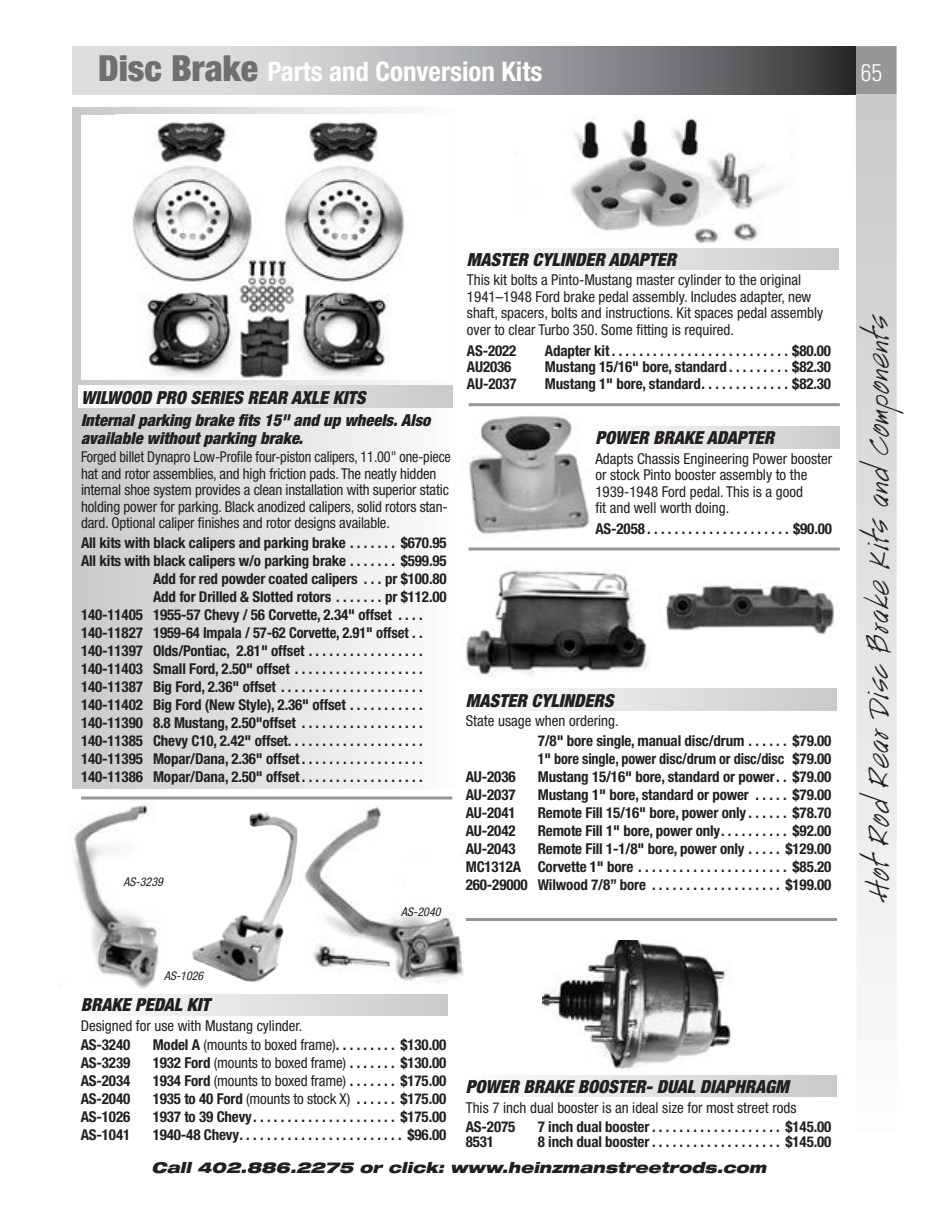
<style>
.page{position:relative;width:945px;height:1215px;background:#fff}
.page>*{position:absolute;margin:0;border:0;box-sizing:border-box;transform-origin:0 0}
.t1{font:30px "Handwriting";color:#231f20}
.t2{font:700 condensed 27px "Helvetica Neue";color:#fff}
.t3{font:300 condensed 24px "Univers";color:#fff}
.t4{font:italic 900 condensed 18px "Helvetica Neue";color:#231f20}
.t5{font:italic 900 condensed 16.5px/18px "Helvetica Neue";color:#231f20}
.t6{font:700 condensed 15px/18px "Helvetica Neue";letter-spacing:-.01em;color:#231f20}
.t7{font:condensed 15px/16.5px "Helvetica Neue";color:#231f20}
.t8{font:condensed 15px/16.5px "Helvetica Neue";color:#231f20;scale:.95 1}
.t9{font:italic 900 expanded 15px "Helvetica Neue";color:#231f20}
.t10{font:italic condensed 12px "Helvetica Neue";color:#231f20}
.s1{font-weight:900;font-size:36px;color:#6d6f71}
.s2{font-weight:400}
</style>
<div class="page">
<div style="left:73px;top:994px;width:374px;height:22px;background:linear-gradient(to right,#fdfefe,#c8cacb)"></div>
<img style="left:74px;top:804px;width:85px;height:185px">
<img style="left:469px;top:416px;width:123px;height:118px">
<div style="left:856px;top:46px;width:41px;height:49px;background:#949698"></div>
<svg style="left:72px;top:46px;width:784px;height:48px;background:#a1a2a4"></svg>
<svg style="left:856px;top:94px;width:41px;height:893px;background:#dedfe0"></svg>
<div style="left:73px;top:107px;width:387px;height:681px;background:linear-gradient(to right,#c8c9cb,#fcfdfd)"></div>
<div style="left:78px;top:386px;width:374px;height:21px;background:linear-gradient(to right,#fdfefe,#c8cacb)"></div>
<div style="left:81px;top:115px;width:371px;height:265px;background:#fff"></div>
<img style="left:132px;top:121px;width:273px;height:257px">
<svg style="left:81px;top:796px;width:371px;height:4px"></svg>
<hr style="left:469px;top:547px;width:371px;height:3px;background:#949698">
<hr style="left:466px;top:918px;width:371px;height:3px;background:#949698">
<div style="left:464px;top:248px;width:374px;height:22px;background:linear-gradient(to right,#fdfefe,#c8cacb)"></div>
<div style="left:598px;top:427px;width:242px;height:21px;background:linear-gradient(to right,#fdfefe,#c8cacc)"></div>
<hr style="left:469px;top:403px;width:371px;height:3px;background:#949698">
<div style="left:463px;top:1075px;width:374px;height:22px;background:linear-gradient(to right,#fdfefe,#c8c9cb)"></div>
<img style="left:543px;top:940px;width:188px;height:131px">
<img style="left:304px;top:806px;width:160px;height:178px">
<img style="left:192px;top:812px;width:105px;height:170px">
<div style="left:463px;top:688px;width:374px;height:22px;background:linear-gradient(to right,#fdfefe,#c8c9cb)"></div>
<img style="left:461px;top:570px;width:189px;height:107px">
<img style="left:665px;top:583px;width:169px;height:52px">
<img style="left:570px;top:114px;width:211px;height:129px">
<h2 class="t2" style="left:98px;top:55px;width:446px"><span class="s1">Disc Brake</span> Parts and Conversion Kits</h2>
<h3 class="t3" style="left:861px;top:58px;width:23px">65</h3>
<p class="t4" style="left:81px;top:386px;width:286px">WILWOOD PRO SERIES REAR AXLE KITS</p>
<p class="t5" style="left:81px;top:411px;width:351px">Internal parking brake fits 15" and up wheels. Also available without parking brake.</p>
<p class="t8" style="left:81px;top:449px;width:391px">Forged billet Dynapro Low-Profile four-piston calipers, 11.00" one-piece hat and rotor assemblies, and high friction pads. The neatly hidden internal shoe system provides a clean installation with superior static holding power for parking. Black anodized calipers, solid rotors stan&shy;dard. Optional caliper finishes and rotor designs available.</p>
<p class="t6" style="left:81px;top:533px;width:367px">All kits with black calipers and parking brake . . . . . . . $670.95</p>
<p class="t6" style="left:81px;top:551px;width:367px">All kits with black calipers w/o parking brake . . . . . . . $599.95</p>
<p class="t6" style="left:153px;top:569px;width:295px">Add for red powder coated calipers . . pr $100.80</p>
<p class="t6" style="left:153px;top:587px;width:295px">Add for Drilled &amp; Slotted rotors . . . . . . pr $112.00</p>
<p class="t6" style="left:81px;top:605px;width:343px">140-11405 1955-57 Chevy / 56 Corvette, 2.34" offset . . . .</p>
<p class="t6" style="left:81px;top:623px;width:343px">140-11827 1959-64 Impala / 57-62 Corvette, 2.91" offset . .</p>
<p class="t6" style="left:81px;top:641px;width:343px">140-11397 Olds/Pontiac, 2.81" offset . . . . . . . . . . . . . . . . .</p>
<p class="t6" style="left:81px;top:659px;width:343px">140-11403 Small Ford, 2.50" offset . . . . . . . . . . . . . . . . . . .</p>
<p class="t6" style="left:81px;top:677px;width:343px">140-11387 Big Ford, 2.36" offset . . . . . . . . . . . . . . . . . . . . .</p>
<p class="t6" style="left:81px;top:695px;width:343px">140-11402 Big Ford (New Style), 2.36" offset . . . . . . . . . . .</p>
<p class="t6" style="left:81px;top:713px;width:343px">140-11390 8.8 Mustang, 2.50"offset . . . . . . . . . . . . . . . . . .</p>
<p class="t6" style="left:81px;top:731px;width:343px">140-11385 Chevy C10, 2.42" offset . . . . . . . . . . . . . . . . . . . .</p>
<p class="t6" style="left:81px;top:749px;width:343px">140-11395 Mopar/Dana, 2.36" offset . . . . . . . . . . . . . . . . . .</p>
<p class="t6" style="left:81px;top:767px;width:343px">140-11386 Mopar/Dana, 2.50" offset . . . . . . . . . . . . . . . . . .</p>
<p class="t10" style="left:124px;top:875px;width:41px">AS-3239</p>
<p class="t10" style="left:401px;top:904px;width:41px">AS-2040</p>
<p class="t4" style="left:467px;top:248px;width:211px">MASTER CYLINDER ADAPTER</p>
<p class="t7" style="left:467px;top:272px;width:358px">This kit bolts a Pinto-Mustang master cylinder to the original 1941–1948 Ford brake pedal assembly. Includes adapter, new shaft, spacers, bolts and instructions. Kit spaces pedal assembly over to clear Turbo 350. Some fitting is required.</p>
<p class="t6" style="left:467px;top:341px;width:51px">AS-2022</p>
<p class="t6" style="left:545px;top:341px;width:288px">Adapter kit . . . . . . . . . . . . . . . . . . . . . . . . . . $80.00</p>
<p class="t6" style="left:467px;top:358px;width:46px">AU2036</p>
<p class="t6" style="left:545px;top:358px;width:288px">Mustang 15/16" bore, standard . . . . . . . . . $82.30</p>
<p class="t6" style="left:467px;top:374px;width:51px">AU-2037</p>
<p class="t6" style="left:545px;top:374px;width:288px">Mustang 1" bore, standard . . . . . . . . . . . . . $82.30</p>
<p class="t4" style="left:595px;top:427px;width:180px">POWER BRAKE ADAPTER</p>
<p class="t7" style="left:595px;top:450px;width:238px">Adapts Chassis Engineering Power booster or stock Pinto booster assembly to the 1939-1948 Ford pedal. This is a good<br>fit and well worth doing.</p>
<p class="t6" style="left:595px;top:520px;width:238px">AS-2058 . . . . . . . . . . . . . . . . . . . . . $90.00</p>
<p class="t4" style="left:466px;top:689px;width:149px">MASTER CYLINDERS</p>
<p class="t7" style="left:466px;top:713px;width:154px">State usage when ordering.</p>
<p class="t6" style="left:538px;top:731px;width:295px">7/8" bore single, manual disc/drum . . . . . . $79.00<br>1" bore single, power disc/drum or disc/disc $79.00</p>
<p class="t6" style="left:466px;top:767px;width:51px">AU-2036</p>
<p class="t6" style="left:538px;top:767px;width:295px">Mustang 15/16" bore, standard or power . . $79.00</p>
<p class="t6" style="left:466px;top:785px;width:51px">AU-2037</p>
<p class="t6" style="left:538px;top:785px;width:295px">Mustang 1" bore, standard or power . . . . . $79.00</p>
<p class="t6" style="left:466px;top:803px;width:51px">AU-2041</p>
<p class="t6" style="left:538px;top:803px;width:295px">Remote Fill 15/16" bore, power only . . . . . . $78.70</p>
<p class="t6" style="left:466px;top:821px;width:51px">AU-2042</p>
<p class="t6" style="left:538px;top:821px;width:295px">Remote Fill 1" bore, power only . . . . . . . . . . $92.00</p>
<p class="t6" style="left:466px;top:839px;width:51px">AU-2043</p>
<p class="t6" style="left:466px;top:839px;width:367px;text-align:justify;text-indent:72px">Remote Fill 1-1/8" bore, power only . . . . . $129.00<br>MC1312A Corvette 1" bore . . . . . . . . . . . . . . . . . . . . . . $85.20<br>260-29000 Wilwood 7/8” bore . . . . . . . . . . . . . . . . . . . $199.00</p>
<p class="t10" style="left:164px;top:969px;width:41px">AS-1026</p>
<p class="t4" style="left:81px;top:994px;width:131px">BRAKE PEDAL KIT</p>
<p class="t7" style="left:81px;top:1017px;width:223px">Designed for use with Mustang cylinder.</p>
<p class="t6" style="left:81px;top:1036px;width:51px">AS-3240</p>
<p class="t6" style="left:153px;top:1036px;width:295px">Model A <span class="s2">(mounts to boxed frame)</span> . . . . . . . . . $130.00</p>
<p class="t6" style="left:81px;top:1054px;width:51px">AS-3239</p>
<p class="t6" style="left:153px;top:1054px;width:295px">1932 Ford <span class="s2">(mounts to boxed frame)</span> . . . . . . . $130.00</p>
<p class="t6" style="left:81px;top:1072px;width:51px">AS-2034</p>
<p class="t6" style="left:153px;top:1072px;width:295px">1934 Ford <span class="s2">(mounts to boxed frame)</span> . . . . . . . $175.00</p>
<p class="t6" style="left:81px;top:1090px;width:51px">AS-2040</p>
<p class="t6" style="left:153px;top:1090px;width:295px">1935 to 40 Ford <span class="s2">(mounts to stock X)</span> . . . . . . $175.00</p>
<p class="t6" style="left:81px;top:1108px;width:51px">AS-1026</p>
<p class="t6" style="left:153px;top:1108px;width:295px">1937 to 39 Chevy . . . . . . . . . . . . . . . . . . . . . $175.00</p>
<p class="t6" style="left:81px;top:1126px;width:51px">AS-1041</p>
<p class="t6" style="left:153px;top:1126px;width:295px">1940-48 Chevy . . . . . . . . . . . . . . . . . . . . . . . . $96.00</p>
<p class="t4" style="left:466px;top:1076px;width:325px">POWER BRAKE BOOSTER- DUAL DIAPHRAGM</p>
<p class="t7" style="left:466px;top:1099px;width:332px">This 7 inch dual booster is an ideal size for most street rods</p>
<p class="t6" style="left:466px;top:1118px;width:51px">AS-2075</p>
<p class="t6" style="left:538px;top:1118px;width:295px">7 inch dual booster . . . . . . . . . . . . . . . . . . . $145.00</p>
<p class="t6" style="left:466px;top:1133px;width:30px">8531</p>
<p class="t6" style="left:538px;top:1133px;width:295px">8 inch dual booster . . . . . . . . . . . . . . . . . . . $145.00</p>
<p class="t9" style="left:152px;top:1158px;width:616px">Call 402.886.2275 or click: www.heinzmanstreetrods.com</p>
<h1 class="t1" style="left:861px;top:900px;width:587px;rotate:-90deg">Hot Rod Rear Disc Brake Kits and Components</h1>
</div>
